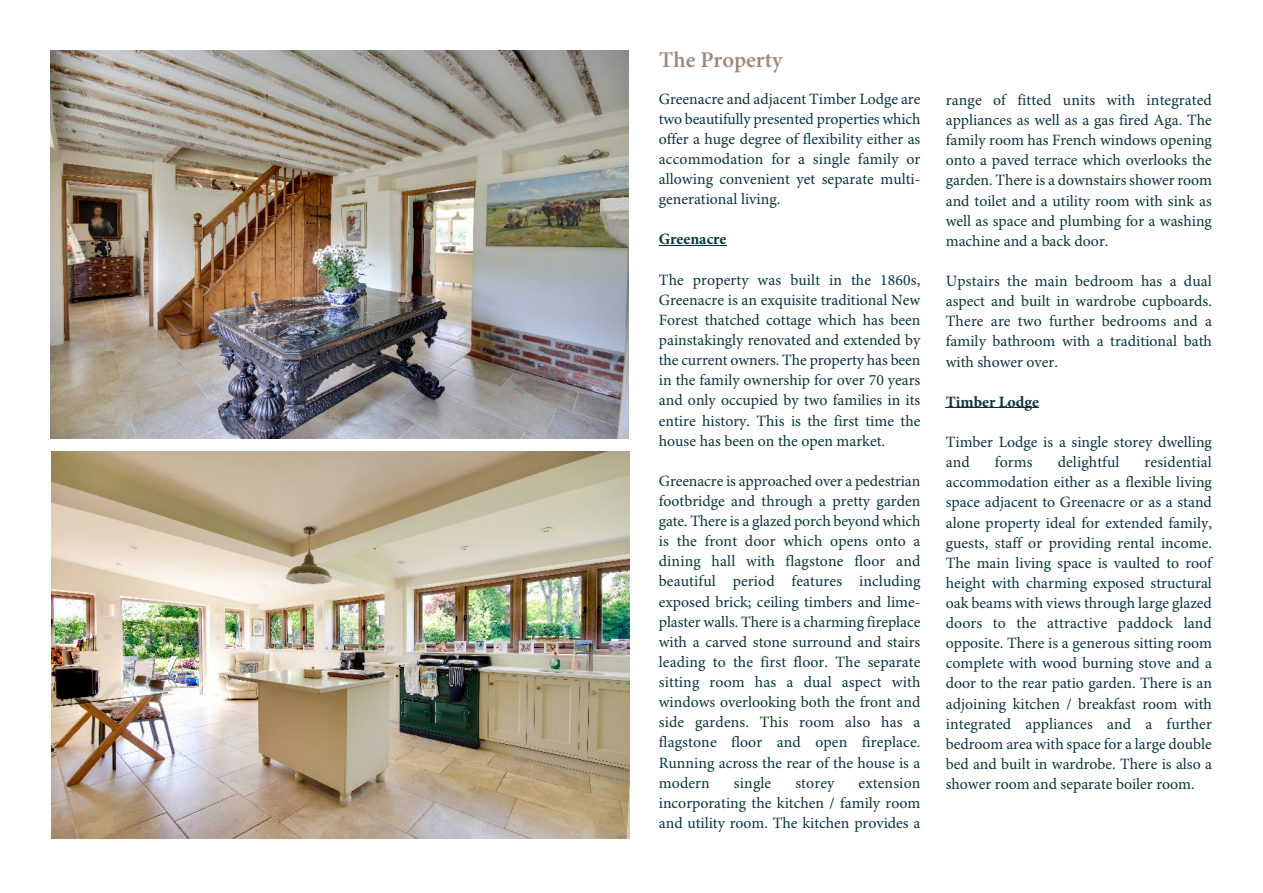
<style>
.page{position:relative;width:1263px;height:893px;background:#fff}
.page>*{position:absolute;margin:0;border:0;box-sizing:border-box;transform-origin:0 0}
.t1{font:600 22.5px "Minion Pro";color:#9e887b}
.t2{font:15.75px/20.1px "Minion Pro";color:#0b333d;text-align:justify}
.t3{font:700 15.75px "Minion Pro";color:#0b333d}
</style>
<div class="page">
<hr style="left:659px;top:245px;width:67px;height:1px;background:#0b333d">
<hr style="left:946px;top:408px;width:93px;height:1px;background:#0b333d">
<img style="left:50px;top:51px;width:578px;height:387px">
<img style="left:51px;top:451px;width:578px;height:388px">
<h1 class="t1" style="left:659px;top:50px;width:125px">The Property</h1>
<p class="t2" style="left:659px;top:90px;width:263px">Greenacre and adjacent Timber Lodge are two beautifully presented properties which offer a huge degree of flexibility either as accommodation for a single family or allowing convenient yet separate multi&shy;generational living.</p>
<p class="t3" style="left:659px;top:233px;width:69px">Greenacre</p>
<p class="t2" style="left:659px;top:271px;width:263px">The property was built in the 1860s, Greenacre is an exquisite traditional New Forest thatched cottage which has been painstakingly renovated and extended by the current owners. The property has been in the family ownership for over 70 years and only occupied by two families in its entire history. This is the first time the house has been on the open market.</p>
<p class="t2" style="left:659px;top:472px;width:263px">Greenacre is approached over a pedestrian footbridge and through a pretty garden gate. There is a glazed porch beyond which is the front door which opens onto a dining hall with flagstone floor and beautiful period features including exposed brick; ceiling timbers and lime&shy;plaster walls. There is a charming fireplace with a carved stone surround and stairs leading to the first floor. The separate sitting room has a dual aspect with windows overlooking both the front and side gardens. This room also has a flagstone floor and open fireplace.<br>Running across the rear of the house is a modern</p>
<p class="t2" style="left:734px;top:774px;width:39px">single</p>
<p class="t2" style="left:795px;top:774px;width:41px">storey</p>
<p class="t2" style="left:659px;top:774px;width:263px;text-indent:200px">extension incorporating the kitchen / family room and utility room. The kitchen provides a</p>
<p class="t2" style="left:946px;top:91px;width:268px">range of fitted units with integrated appliances as well as a gas fired Aga. The family room has French windows opening onto a paved terrace which overlooks the garden. There is a downstairs shower room and toilet and a utility room with sink as well as space and plumbing for a washing machine and a back door.</p>
<p class="t2" style="left:946px;top:272px;width:268px">Upstairs the main bedroom has a dual aspect and built in wardrobe cupboards.<br>There are two further bedrooms and a family bathroom with a traditional bath with shower over.</p>
<p class="t3" style="left:946px;top:395px;width:95px">Timber Lodge</p>
<p class="t2" style="left:946px;top:433px;width:268px">Timber Lodge is a single storey dwelling and</p>
<p class="t2" style="left:946px;top:453px;width:268px;text-indent:199px">residential accommodation either as a flexible living space adjacent to Greenacre or as a stand alone property ideal for extended family, guests, staff or providing rental income.<br>The main living space is vaulted to roof height with charming exposed structural oak beams with views through large glazed doors to the attractive paddock land opposite. There is a generous sitting room complete with wood burning stove and a door to the rear patio garden. There is an adjoining kitchen / breakfast room with integrated appliances and a further bedroom area with space for a large double bed and built in wardrobe. There is also a shower room and separate boiler room.</p>
<p class="t2" style="left:995px;top:453px;width:39px">forms</p>
<p class="t2" style="left:1058px;top:453px;width:63px">delightful</p>
</div>
